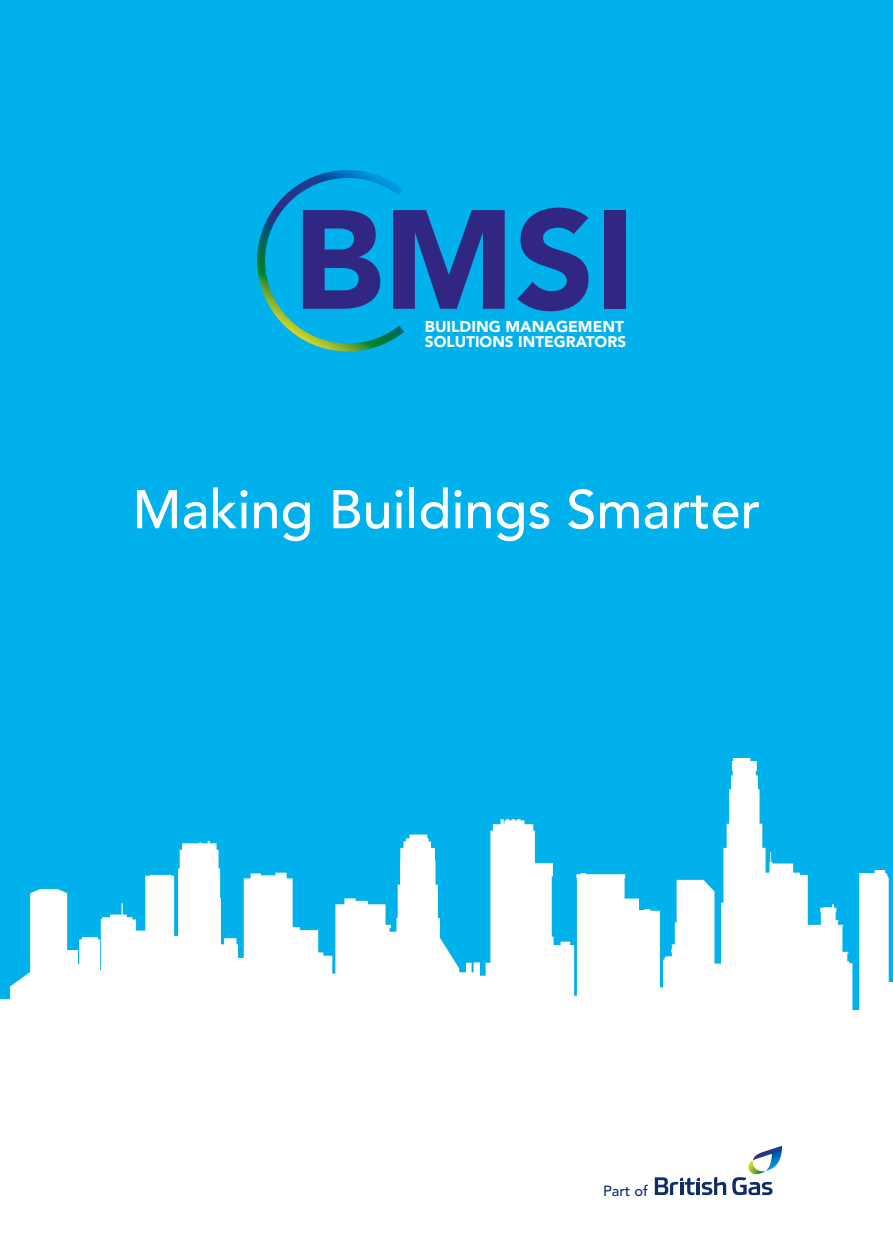
<style>
.page{position:relative;width:893px;height:1259px;background:#00b1eb}
.page>*{position:absolute;margin:0;border:0;box-sizing:border-box;transform-origin:0 0}
.t1{font:900 139.2px "Avenir";color:#312783}
.t2{font:500 54px "Avenir";color:#fff}
.t3{font:900 15.6px "Avenir";color:#fff}
.t4{font:900 15.3px "Avenir";color:#fff}
.t5{font:500 14.7px "Avenir";color:#102d69}
</style>
<div class="page">
<svg style="left:0;top:758px;width:893px;height:501px;fill:#fff"></svg>
<svg style="left:655px;top:1176px;width:71px;height:19px"></svg>
<svg style="left:732px;top:1145px;width:50px;height:50px;background:#c2cfdb"></svg>
<svg style="left:257px;top:170px;width:147px;height:181px"></svg>
<h1 class="t1" style="left:293px;top:176px;width:344px">BMSI</h1>
<p class="t3" style="left:425px;top:317px;width:201px">BUILDING MANAGEMENT</p>
<p class="t4" style="left:425px;top:333px;width:203px">SOLUTIONS INTEGRATORS</p>
<p class="t2" style="left:133px;top:463px;width:629px">Making Buildings Smarter</p>
<p class="t5" style="left:603px;top:1182px;width:46px">Part of</p>
</div>
